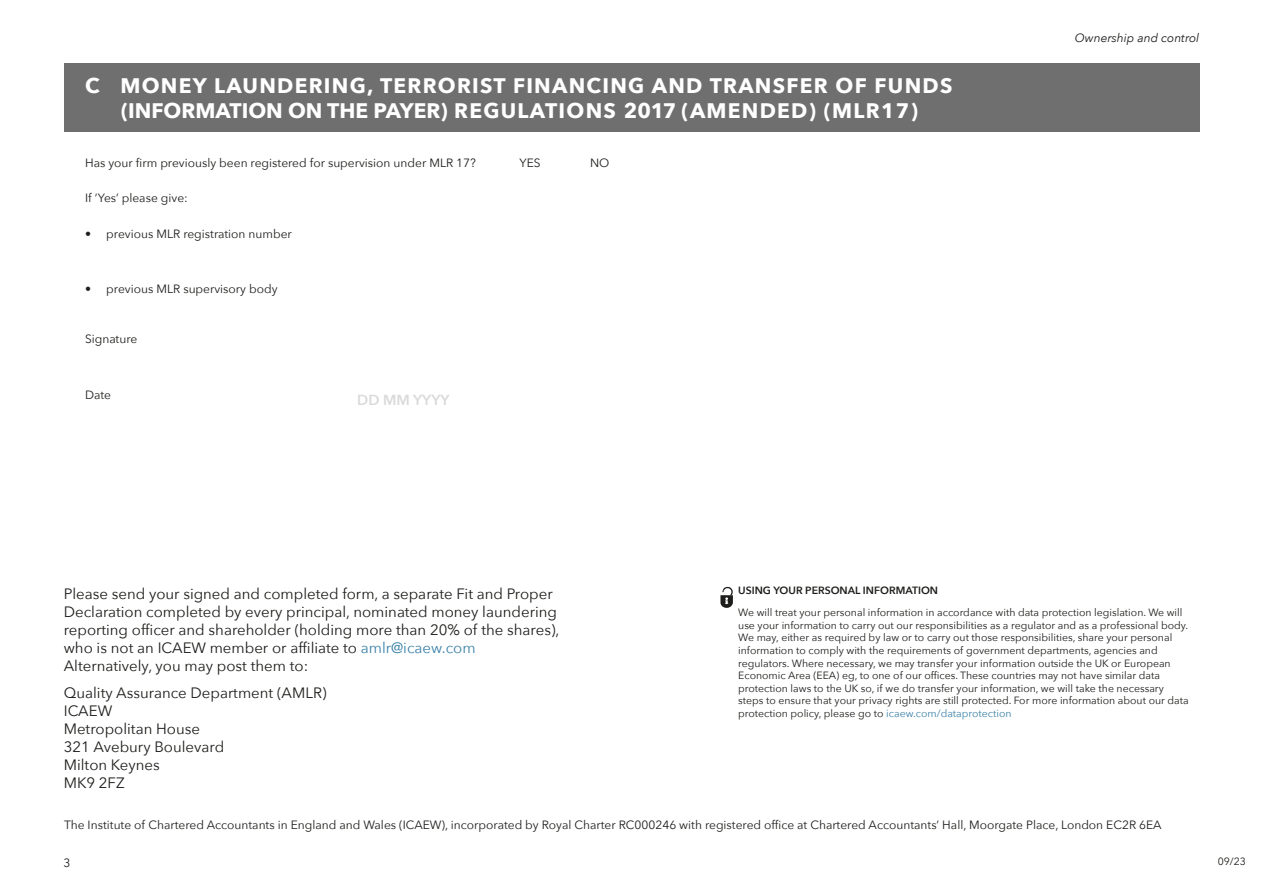
<style>
.page{position:relative;width:1263px;height:893px;background:#fff}
.page>*{position:absolute;margin:0;border:0;box-sizing:border-box;transform-origin:0 0}
.White_section_heading{font:700 21px/25.2px "Avenir Next";letter-spacing:.06em;color:#fff;text-align:center}
.body_copy{font:15px/18px "Avenir Next";color:#1d1d1b}
.DDMMYY{font:600 14.55px "Avenir Next";color:#dadada}
.date{font:12px "Avenir Next";color:#1d1d1b}
.numbered_points{font:12px "Avenir Next";color:#1d1d1b}
.t1{font:italic 12px "Avenir Next";color:#1d1d1b}
.body_-_form{font:12px "Avenir Next";color:#1d1d1b}
.body_copy-2{font:10.5px/12.6px "Avenir Next";color:#1d1d1b}
.body_copy-3{font:600 10.5px "Avenir Next";color:#1d1d1b}
.copyright-jobnumber{font:10.5px "Avenir Next";color:#1d1d1b}
.s1{color:#3c82a9}
</style>
<div class="page">
<div style="left:64px;top:64px;width:1135px;height:68px;background:#706f6f"></div>
<svg style="left:720px;top:587px;width:13px;height:21px"></svg>
<p class="White_section_heading" style="left:85px;top:72px;width:869px">C MONEY LAUNDERING, TERRORIST FINANCING AND TRANSFER OF FUNDS (INFORMATION ON THE PAYER) REGULATIONS 2017 (AMENDED) (MLR17)</p>
<p class="date" style="left:85px;top:153px;width:392px">Has your firm previously been registered for supervision under MLR 17?</p>
<p class="date" style="left:519px;top:153px;width:23px">YES</p>
<p class="date" style="left:590px;top:153px;width:21px">NO</p>
<p class="body_-_form" style="left:85px;top:188px;width:104px">If ‘Yes’ please give:</p>
<p class="numbered_points" style="left:85px;top:224px;width:208px">• previous MLR registration number</p>
<p class="numbered_points" style="left:85px;top:279px;width:194px">• previous MLR supervisory body</p>
<p class="date" style="left:85px;top:329px;width:54px">Signature</p>
<p class="numbered_points" style="left:85px;top:385px;width:28px">Date</p>
<p class="DDMMYY" style="left:357px;top:387px;width:94px">DD MM YYYY</p>
<p class="t1" style="left:1075px;top:27px;width:126px">Ownership and control</p>
<p class="body_copy" style="left:64px;top:584px;width:497px">Please send your signed and completed form, a separate Fit and Proper Declaration completed by every principal, nominated money laundering reporting officer and shareholder (holding more than 20% of the shares), who is not an ICAEW member or affiliate to <span class="s1">amlr@icaew.com </span>Alternatively, you may post them to:</p>
<p class="body_copy" style="left:64px;top:683px;width:264px">Quality Assurance Department (AMLR)</p>
<p class="body_copy" style="left:64px;top:701px;width:50px">ICAEW</p>
<p class="body_copy" style="left:64px;top:719px;width:138px">Metropolitan House</p>
<p class="body_copy" style="left:64px;top:737px;width:162px">321 Avebury Boulevard</p>
<p class="body_copy" style="left:64px;top:755px;width:98px">Milton Keynes</p>
<p class="body_copy" style="left:64px;top:773px;width:62px">MK9 2FZ</p>
<p class="body_copy-3" style="left:738px;top:582px;width:201px">USING YOUR PERSONAL INFORMATION</p>
<p class="body_copy-2" style="left:738px;top:606px;width:452px">We will treat your personal information in accordance with data protection legislation. We will use your information to carry out our responsibilities as a regulator and as a professional body.<br>We may, either as required by law or to carry out those responsibilities, share your personal information to comply with the requirements of government departments, agencies and regulators. Where necessary, we may transfer your information outside the UK or European Economic Area (EEA) eg, to one of our offices. These countries may not have similar data protection laws to the UK so, if we do transfer your information, we will take the necessary steps to ensure that your privacy rights are still protected. For more information about our data protection policy, please go to <span class="s1">icaew.com/dataprotection</span></p>
<p class="date" style="left:64px;top:815px;width:1099px">The Institute of Chartered Accountants in England and Wales (ICAEW), incorporated by Royal Charter RC000246 with registered office at Chartered Accountants’ Hall, Moorgate Place, London EC2R 6EA</p>
<p class="date" style="left:63px;top:853px;width:8px">3</p>
<p class="copyright-jobnumber" style="left:1218px;top:852px;width:30px">09/23</p>
</div>
